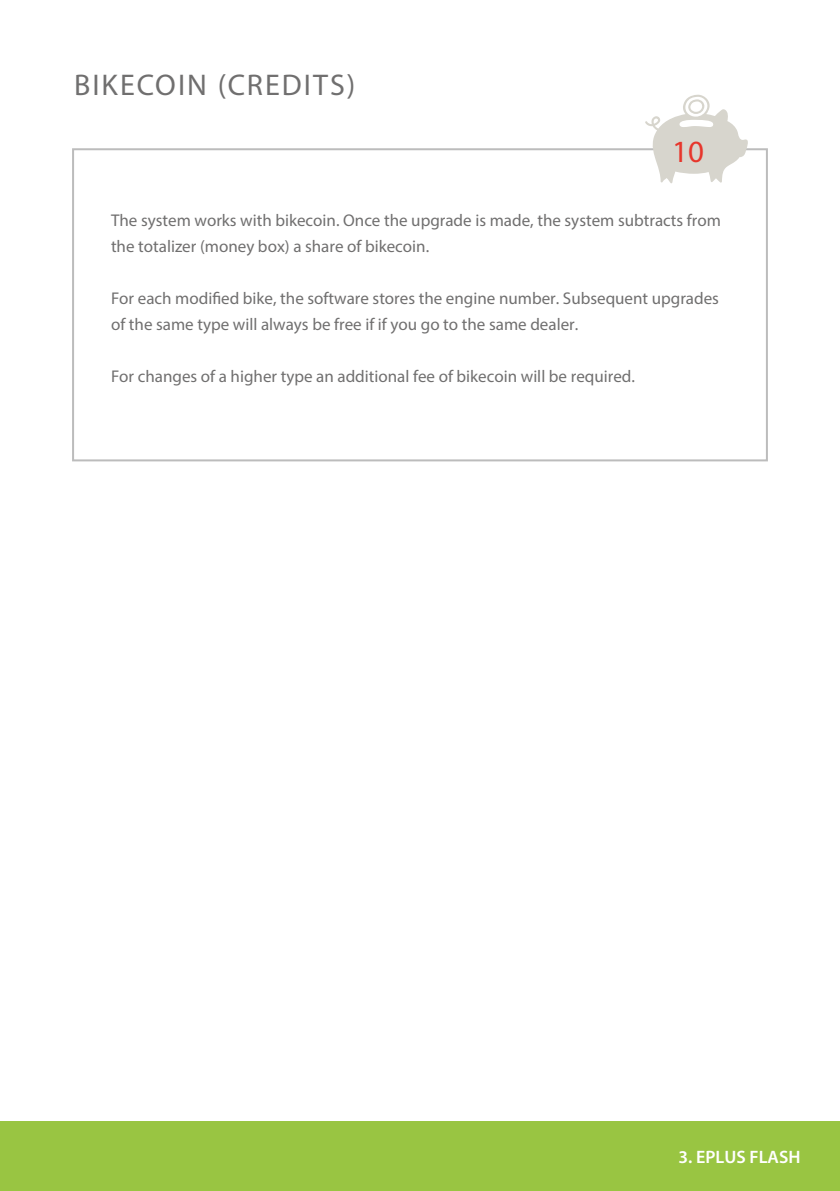
<style>
.page{position:relative;width:840px;height:1191px;background:#fff}
.page>*{position:absolute;margin:0;border:0;box-sizing:border-box;transform-origin:0 0}
.t1{font:31px "Myriad Pro";color:#e7362c}
.t2{font:30px "Myriad Pro";letter-spacing:.07em;color:#706f6f}
.t3{font:600 18px "Myriad Pro";color:#fff}
.t4{font:17px/26px "Myriad Pro";color:#706f6f}
</style>
<div class="page">
<div style="left:0;top:1121px;width:839px;height:70px;background:#99c542"></div>
<div style="left:72px;top:148px;width:695px;height:313px;border:2px solid #bcbcbc"></div>
<svg style="left:644px;top:95px;width:104px;height:88px"></svg>
<h2 class="t2" style="left:74px;top:66px;width:282px">BIKECOIN (CREDITS)</h2>
<h1 class="t1" style="left:672px;top:132px;width:33px">10</h1>
<p class="t4" style="left:111px;top:207px;width:611px">The system works with bikecoin. Once the upgrade is made, the system subtracts from the totalizer (money box) a share of bikecoin.</p>
<p class="t4" style="left:111px;top:285px;width:609px">For each modified bike, the software stores the engine number. Subsequent upgrades of the same type will always be free if if you go to the same dealer.</p>
<p class="t4" style="left:111px;top:363px;width:525px">For changes of a higher type an additional fee of bikecoin will be required.</p>
<p class="t3" style="left:678px;top:1145px;width:123px">3. EPLUS FLASH</p>
</div>
